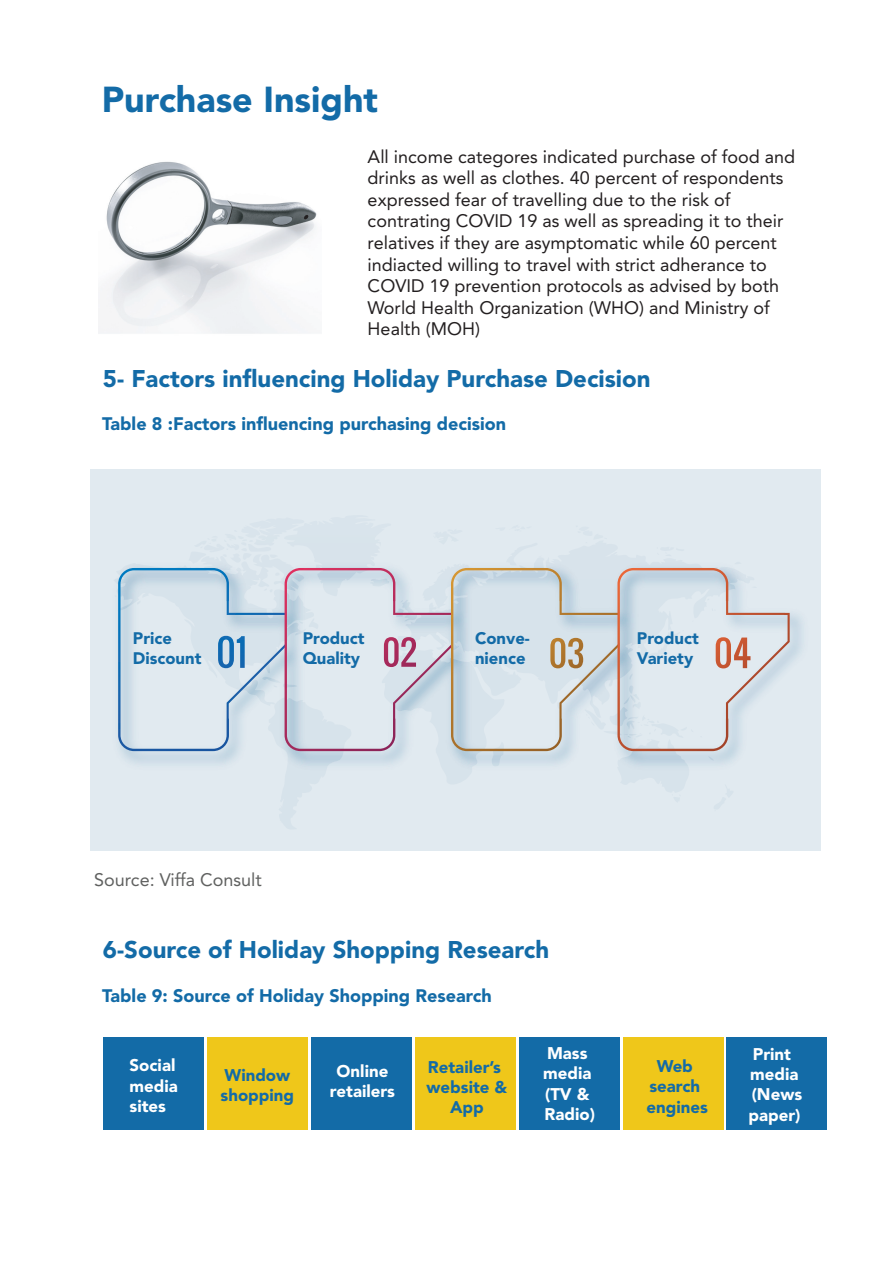
<style>
.page{position:relative;width:893px;height:1263px;background:#fff}
.page>*{position:absolute;margin:0;border:0;box-sizing:border-box;transform-origin:0 0}
.t1{font:900 35.85px "Avenir LT Std";color:#136ba7}
.t2{font:900 24px "Avenir LT Std";color:#136ba7}
.t3{font:18px/21.6px "Avenir";color:#231f20}
.t4{font:900 18px "Avenir LT Std";color:#136ba7}
.t5{font:18px "Avenir";color:#606160}
.t6{font:900 16.8px/20.2px "Avenir LT Std";color:#fff}
.t7{font:900 16.8px/20.2px "Avenir LT Std";color:#136ba7;text-align:center}
.t8{font:900 16.65px/20px "Avenir LT Std";color:#136ba7}
</style>
<div class="page">
<img style="left:98px;top:161px;width:219px;height:173px">
<div style="left:90px;top:469px;width:730px;height:381px;background:#e1eaf0"></div>
<img style="left:114px;top:579px;width:688px;height:192px">
<svg style="left:118px;top:562px;width:672px;height:189px"></svg>
<div style="left:104px;top:1037px;width:100px;height:92px;background:#136ba7"></div>
<div style="left:207px;top:1037px;width:101px;height:92px;background:#efc71a"></div>
<div style="left:311px;top:1037px;width:100px;height:92px;background:#136ba7"></div>
<div style="left:415px;top:1037px;width:100px;height:92px;background:#efc71a"></div>
<div style="left:519px;top:1037px;width:100px;height:92px;background:#136ba7"></div>
<div style="left:623px;top:1037px;width:100px;height:92px;background:#efc71a"></div>
<div style="left:727px;top:1037px;width:100px;height:92px;background:#136ba7"></div>
<h1 class="t1" style="left:102px;top:78px;width:278px">Purchase Insight</h1>
<p class="t3" style="left:368px;top:146px;width:429px">All income categores indicated purchase of food and drinks as well as clothes. 40 percent of respondents expressed fear of travelling due to the risk of contrating COVID 19 as well as spreading it to their relatives if they are asymptomatic while 60 percent indiacted willing to travel with strict adherance to COVID 19 prevention protocols as advised by both World Health Organization (WHO) and Ministry of Health (MOH)</p>
<h2 class="t2" style="left:103px;top:364px;width:549px">5- Factors influencing Holiday Purchase Decision</h2>
<p class="t4" style="left:102px;top:413px;width:405px">Table 8 :Factors influencing purchasing decision</p>
<p class="t8" style="left:133px;top:628px;width:70px">Price<br>Discount</p>
<p class="t8" style="left:303px;top:628px;width:63px">Product<br>Quality</p>
<p class="t8" style="left:475px;top:628px;width:56px">Conve&shy;nience</p>
<p class="t8" style="left:637px;top:628px;width:63px">Product<br>Variety</p>
<p class="t5" style="left:94px;top:869px;width:169px">Source: Viffa Consult</p>
<h2 class="t2" style="left:103px;top:935px;width:448px">6-Source of Holiday Shopping Research</h2>
<p class="t4" style="left:102px;top:985px;width:391px">Table 9: Source of Holiday Shopping Research</p>
<p class="t6" style="left:543px;top:1043px;width:53px">Mass media (TV &amp;<br>Radio)</p>
<p class="t6" style="left:748px;top:1044px;width:55px">Print media (News paper)</p>
<p class="t6" style="left:130px;top:1055px;width:50px">Social media sites</p>
<p class="t7" style="left:221px;top:1065px;width:75px;text-align:left">Window shopping</p>
<p class="t7" style="left:427px;top:1057px;width:82px">Retailer’s website &amp;<br>App</p>
<p class="t7" style="left:647px;top:1056px;width:63px">Web search engines</p>
<p class="t6" style="left:330px;top:1061px;width:67px;text-align:center">Online retailers</p>
</div>
